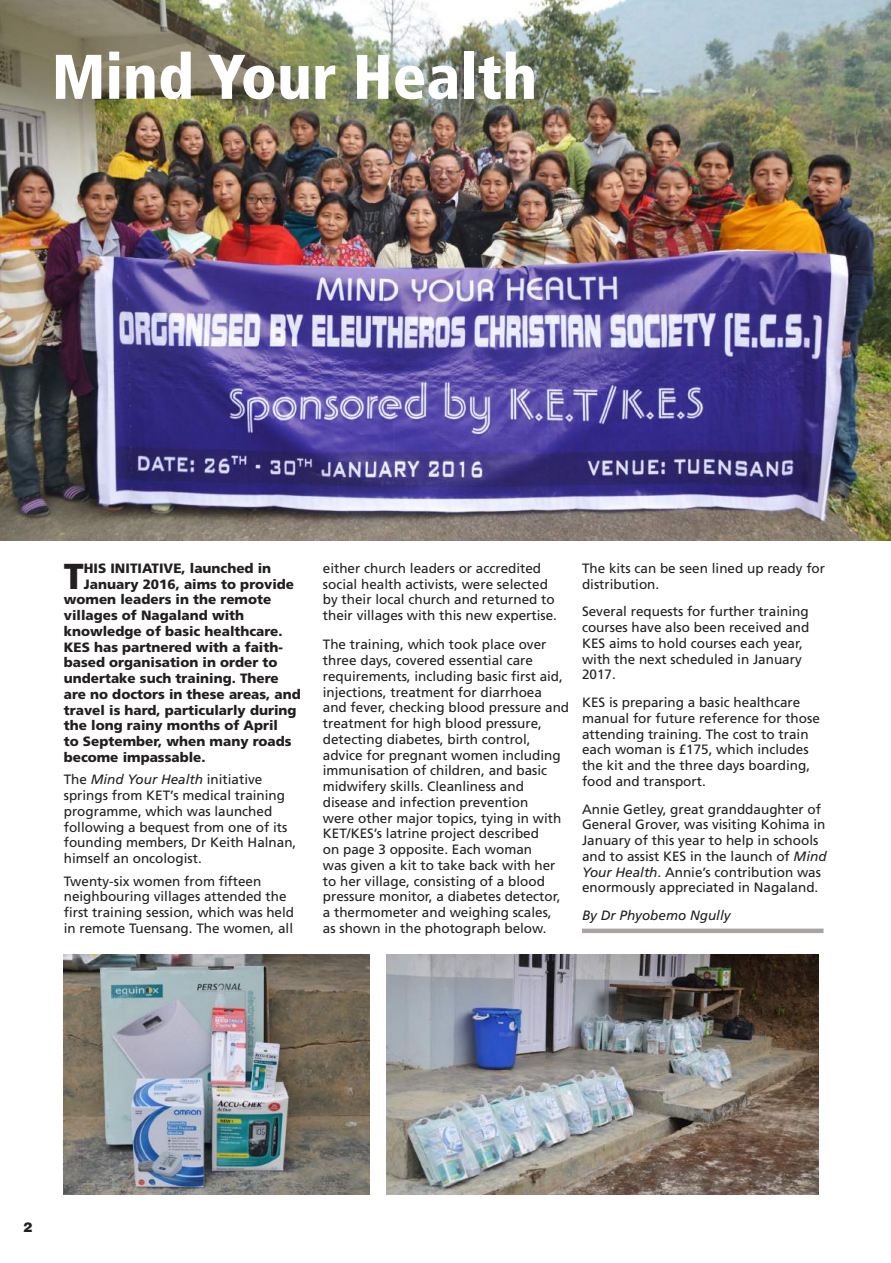
<style>
.page{position:relative;width:891px;height:1263px;background:#fff}
.page>*{position:absolute;margin:0;border:0;box-sizing:border-box;transform-origin:0 0}
.t1{font:900 condensed 63px "Frutiger LT Std";color:#fff}
.t2{font:900 36px "Frutiger LT Std";color:#231f20}
.t3{font:13.5px/15.8px "Frutiger LT Std";color:#231f20}
.t4{font:900 13.5px "Frutiger LT Std";color:#231f20}
.t5{font:italic 13.5px "Frutiger LT Std";color:#231f20}
.t6{font:900 13.5px "Helvetica LT Std";color:#231f20}
.s1{font-style:italic}
</style>
<div class="page">
<img style="left:0;top:0;width:891px;height:540px">
<img style="left:64px;top:954px;width:306px;height:240px">
<img style="left:387px;top:954px;width:431px;height:240px">
<div style="left:582px;top:928px;width:241px;height:5px;background:#a7a2a0"></div>
<h1 class="t1" style="left:52px;top:39px;width:487px">Mind Your Health</h1>
<h2 class="t2" style="left:64px;top:554px;width:22px">T</h2>
<p class="t4" style="left:84px;top:560px;width:189px">HIS INITIATIVE, launched in</p>
<p class="t4" style="left:84px;top:576px;width:212px">January 2016, aims to provide</p>
<p class="t4" style="left:64px;top:591px;width:209px">women leaders in the remote</p>
<p class="t4" style="left:64px;top:607px;width:182px">villages of Nagaland with</p>
<p class="t4" style="left:64px;top:623px;width:220px">knowledge of basic healthcare.</p>
<p class="t4" style="left:64px;top:639px;width:221px">KES has partnered with a faith-</p>
<p class="t4" style="left:64px;top:654px;width:215px">based organisation in order to</p>
<p class="t4" style="left:64px;top:670px;width:217px">undertake such training. There</p>
<p class="t4" style="left:64px;top:686px;width:239px">are no doctors in these areas, and</p>
<p class="t4" style="left:64px;top:702px;width:234px">travel is hard, particularly during</p>
<p class="t4" style="left:64px;top:717px;width:216px">the long rainy months of April</p>
<p class="t4" style="left:64px;top:733px;width:229px">to September, when many roads</p>
<p class="t4" style="left:64px;top:749px;width:143px">become impassable.</p>
<p class="t3" style="left:64px;top:772px;width:234px">The <span class="s1">Mind Your Health</span> initiative springs from KET’s medical training programme, which was launched following a bequest from one of its founding members, Dr Keith Halnan, himself an oncologist.</p>
<p class="t3" style="left:64px;top:873px;width:232px">Twenty-six women from fifteen neighbouring villages attended the first training session, which was held in remote Tuensang. The women, all</p>
<p class="t3" style="left:323px;top:560px;width:236px">either church leaders or accredited social health activists, were selected by their local church and returned to their villages with this new expertise.</p>
<p class="t3" style="left:323px;top:637px;width:248px">The training, which took place over three days, covered essential care requirements, including basic first aid, injections, treatment for diarrhoea and fever, checking blood pressure and treatment for high blood pressure, detecting diabetes, birth control, advice for pregnant women including immunisation of children, and basic midwifery skills. Cleanliness and disease and infection prevention<br>were other major topics, tying in with KET/KES’s latrine project described<br>on page 3 opposite. Each woman<br>was given a kit to take back with her to her village, consisting of a blood pressure monitor, a diabetes detector, a thermometer and weighing scales,<br>as shown in the photograph below.</p>
<p class="t3" style="left:582px;top:560px;width:245px">The kits can be seen lined up ready for distribution.</p>
<p class="t3" style="left:582px;top:604px;width:229px">Several requests for further training courses have also been received and<br>KES aims to hold courses each year, with the next scheduled in January<br>2017.</p>
<p class="t3" style="left:582px;top:695px;width:239px">KES is preparing a basic healthcare manual for future reference for those attending training. The cost to train each woman is £175, which includes the kit and the three days boarding, food and transport.</p>
<p class="t3" style="left:582px;top:801px;width:246px">Annie Getley, great granddaughter of General Grover, was visiting Kohima in January of this year to help in schools and to assist KES in the launch of <span class="s1">Mind Your Health</span>. Annie’s contribution was enormously appreciated in Nagaland.</p>
<p class="t5" style="left:582px;top:907px;width:150px">By Dr Phyobemo Ngully</p>
<p class="t6" style="left:23px;top:1218px;width:11px">2</p>
</div>
